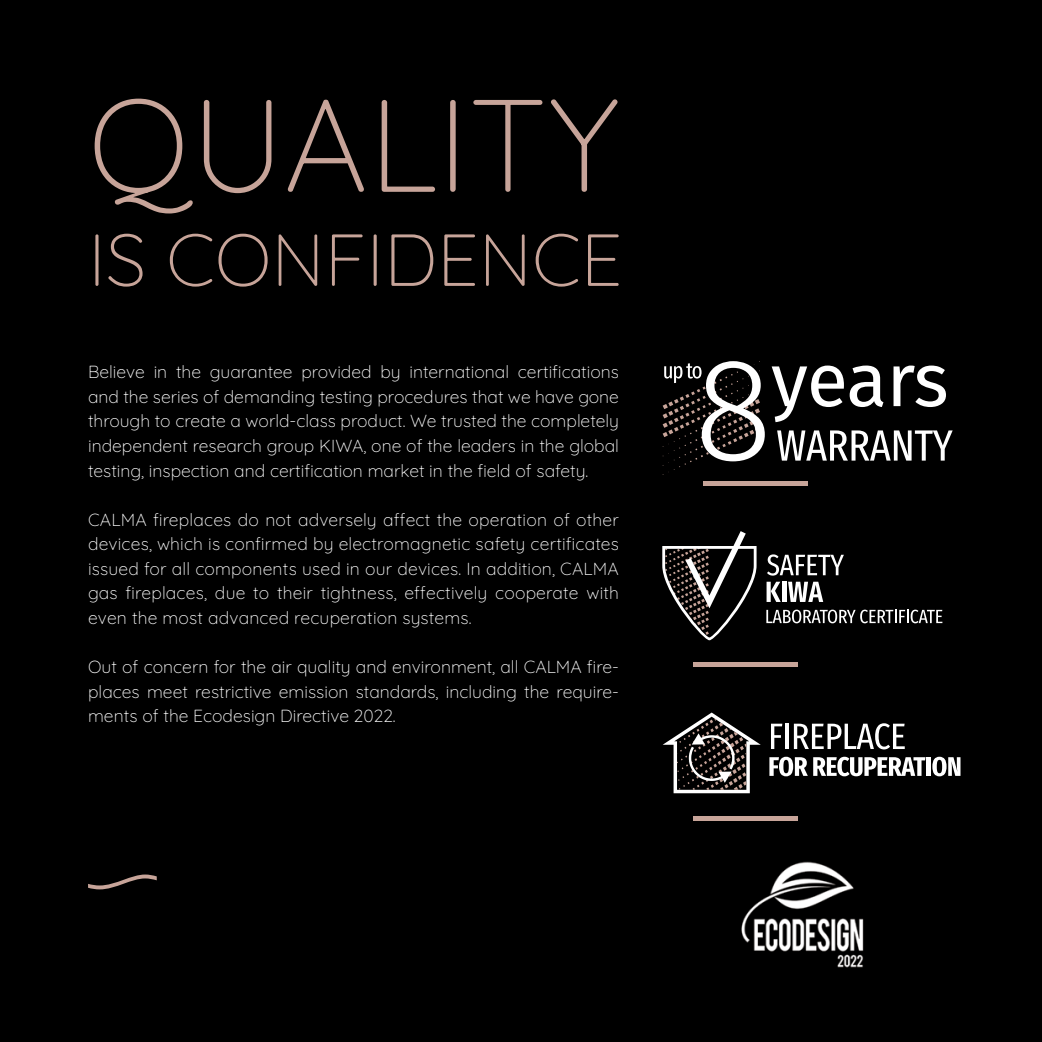
<style>
.page{position:relative;width:1042px;height:1042px;background:#000}
.page>*{position:absolute;margin:0;border:0;box-sizing:border-box;transform-origin:0 0}
.t1{font:300 131.25px "Quicksand";color:#c7a499}
.t2{font:300 73.5px "Quicksand";color:#c7a499}
.t3{font:300 17.5px/24.5px "Quicksand";color:#fff;text-align:justify}
</style>
<div class="page">
<svg style="left:88px;top:874px;width:69px;height:15px"></svg>
<hr style="left:703px;top:481px;width:105px;height:4px;background:#c7a499">
<svg style="left:771px;top:365px;width:112px;height:57px"></svg>
<svg style="left:893px;top:365px;width:53px;height:42px"></svg>
<svg style="left:777px;top:430px;width:175px;height:30px"></svg>
<svg style="left:662px;top:361px;width:103px;height:114px"></svg>
<hr style="left:693px;top:662px;width:105px;height:4px;background:#c7a499">
<svg style="left:662px;top:531px;width:94px;height:109px;background:#302e2d"></svg>
<svg style="left:766px;top:582px;width:15px;height:20px"></svg>
<hr style="left:782px;top:582px;width:4px;height:20px;background:#fff">
<svg style="left:788px;top:582px;width:35px;height:20px"></svg>
<svg style="left:767px;top:554px;width:77px;height:21px"></svg>
<svg style="left:766px;top:609px;width:176px;height:14px"></svg>
<hr style="left:693px;top:816px;width:105px;height:4px;background:#c7a499">
<svg style="left:662px;top:712px;width:99px;height:81px;background:#3b3838"></svg>
<svg style="left:771px;top:724px;width:11px;height:25px"></svg>
<hr style="left:785px;top:724px;width:4px;height:25px;background:#fff">
<svg style="left:794px;top:723px;width:111px;height:26px"></svg>
<svg style="left:769px;top:757px;width:156px;height:19px"></svg>
<hr style="left:926px;top:757px;width:4px;height:19px;background:#fff">
<svg style="left:932px;top:757px;width:28px;height:19px"></svg>
<h1 class="t1" style="left:88px;top:43px;width:533px">QUALITY</h1>
<h2 class="t2" style="left:88px;top:203px;width:536px">IS CONFIDENCE</h2>
<p class="t3" style="left:88px;top:358px;width:532px">Believe in the guarantee provided by international certifications and the series of demanding testing procedures that we have gone through to create a world-class product. We trusted the completely independent research group KIWA, one of the leaders in the global testing, inspection and certification market in the field of safety.</p>
<p class="t3" style="left:88px;top:505px;width:532px">CALMA fireplaces do not adversely affect the operation of other devices, which is confirmed by electromagnetic safety certificates issued for all components used in our devices. In addition, CALMA gas fireplaces, due to their tightness, effectively cooperate with even the most advanced recuperation systems.</p>
<p class="t3" style="left:88px;top:653px;width:532px">Out of concern for the air quality and environment, all CALMA fire&shy;places meet restrictive emission standards, including the require&shy;ments of the Ecodesign Directive 2022.</p>
</div>
